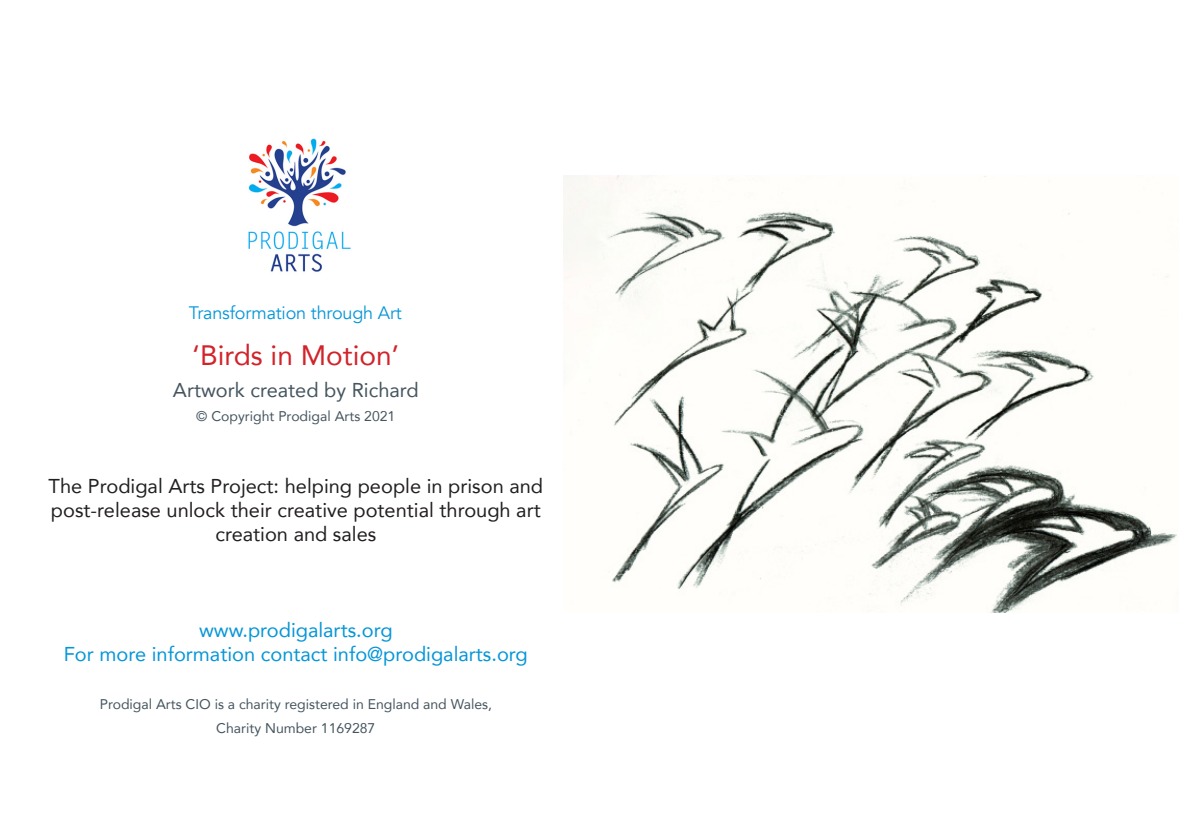
<style>
.page{position:relative;width:1191px;height:840px;background:#fff}
.page>*{position:absolute;margin:0;border:0;box-sizing:border-box;transform-origin:0 0}
.t1{font:28px "Avenir";color:#d1232a}
.t2{font:20px/24px "Avenir";color:#231f20;text-align:center}
.t3{font:20px "Avenir";color:#0696d7}
.t4{font:20px "Avenir";color:#45555f}
.t5{font:18px "Avenir";letter-spacing:-.01em;color:#0696d7}
.t6{font:14px "Avenir";color:#45555f}
</style>
<div class="page">
<img style="left:563px;top:176px;width:614px;height:436px">
<img style="left:248px;top:138px;width:103px;height:134px">
<p class="t5" style="left:189px;top:302px;width:214px">Transformation through Art</p>
<p class="t1" style="left:192px;top:332px;width:209px">‘Birds in Motion’</p>
<p class="t4" style="left:173px;top:373px;width:247px">Artwork created by Richard</p>
<p class="t6" style="left:196px;top:404px;width:201px">© Copyright Prodigal Arts 2021</p>
<p class="t2" style="left:49px;top:473px;width:496px">The Prodigal Arts Project: helping people in prison and post-release unlock their creative potential through art creation and sales</p>
<p class="t3" style="left:199px;top:613px;width:195px">www.prodigalarts.org</p>
<p class="t3" style="left:64px;top:637px;width:465px">For more information contact info@prodigalarts.org</p>
<p class="t6" style="left:100px;top:692px;width:394px">Prodigal Arts CIO is a charity registered in England and Wales,</p>
<p class="t6" style="left:216px;top:716px;width:161px">Charity Number 1169287</p>
</div>
